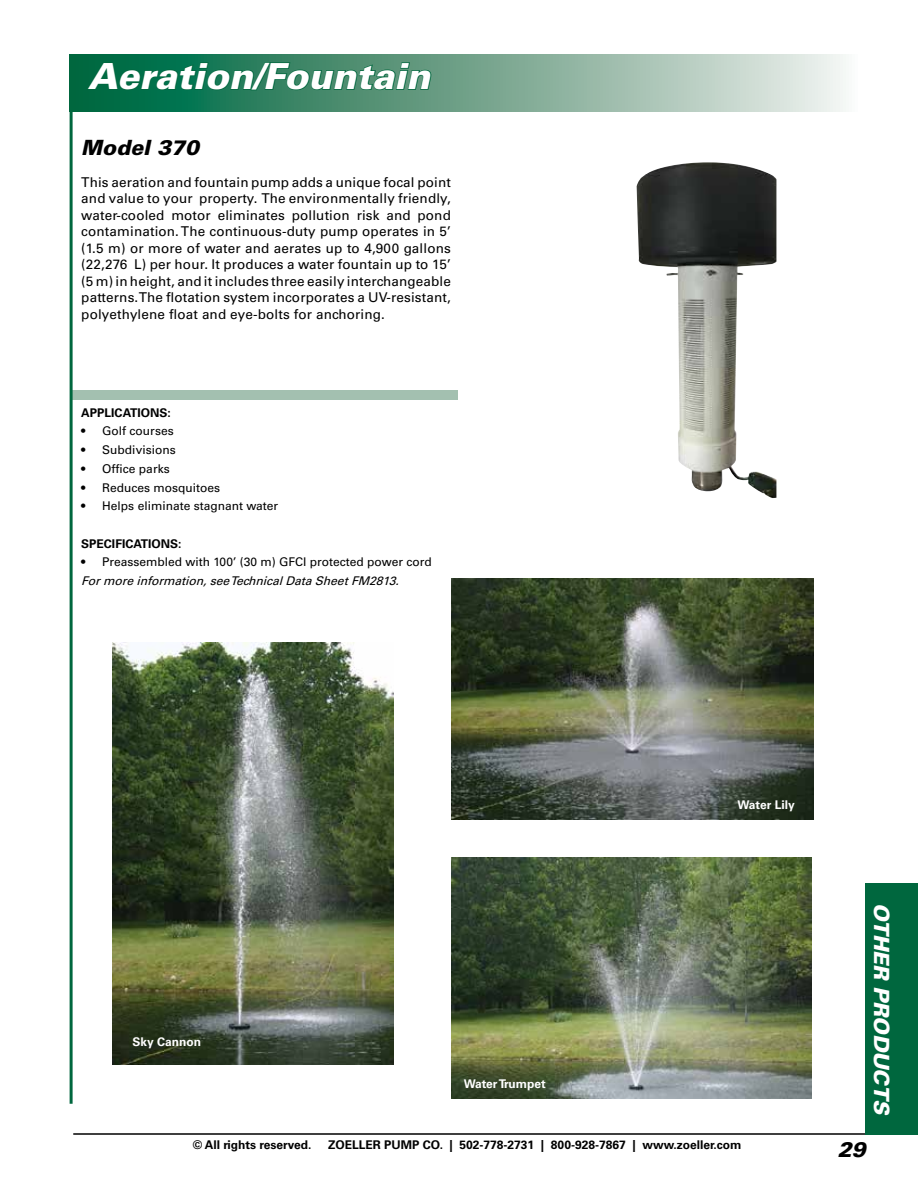
<style>
.page{position:relative;width:918px;height:1188px;background:#fff}
.page>*{position:absolute;margin:0;border:0;box-sizing:border-box;transform-origin:0 0}
.t1{font:italic 900 36px "Univers";color:#fff}
.t2{font:italic 900 21px "Univers";color:#fff}
.t3{font:italic 900 21px "Univers";color:#000}
.t4{font:13.5px/16.5px "Univers";letter-spacing:.01em;color:#000;text-align:justify}
.t5{font:12px "Univers";color:#000}
.t6{font:700 12px "Univers";color:#000}
.t7{font:italic 12px "Univers";color:#000}
.t8{font:700 12px "Univers";color:#fff}
</style>
<div class="page">
<hr style="left:73px;top:1133px;width:793px;height:2px;background:#000">
<div style="left:71px;top:390px;width:386px;height:10px;background:#a3c0b0"></div>
<hr style="left:70px;top:54px;width:3px;height:1050px;background:#00673e">
<svg style="left:73px;top:54px;width:773px;height:58px;background:#83af9b"></svg>
<svg style="left:86px;top:61px;width:347px;height:31px;background:#217a57"></svg>
<img style="left:637px;top:162px;width:139px;height:336px">
<div style="left:865px;top:883px;width:53px;height:251px;background:#00673e"></div>
<img style="left:112px;top:643px;width:281px;height:421px">
<img style="left:451px;top:858px;width:361px;height:240px">
<img style="left:451px;top:579px;width:362px;height:240px">
<h1 class="t1" style="left:88px;top:54px;width:344px">Aeration/Fountain</h1>
<h2 class="t3" style="left:81px;top:134px;width:119px">Model 370</h2>
<p class="t4" style="left:81px;top:174px;width:371px">This aeration and fountain pump adds a unique focal point and value to your property. The environmentally friendly, water-cooled motor eliminates pollution risk and pond contamination. The continuous-duty pump operates in 5’ (1.5 m) or more of water and aerates up to 4,900 gallons (22,276 L) per hour. It produces a water fountain up to 15’ (5 m) in height, and it includes three easily interchangeable patterns. The flotation system incorporates a UV-resistant, polyethylene float and eye-bolts for anchoring.</p>
<p class="t6" style="left:81px;top:405px;width:91px">APPLICATIONS:</p>
<p class="t5" style="left:81px;top:424px;width:94px">• Golf courses</p>
<p class="t5" style="left:81px;top:443px;width:96px">• Subdivisions</p>
<p class="t5" style="left:81px;top:461px;width:90px">• Office parks</p>
<p class="t5" style="left:81px;top:480px;width:140px">• Reduces mosquitoes</p>
<p class="t5" style="left:81px;top:499px;width:198px">• Helps eliminate stagnant water</p>
<p class="t6" style="left:81px;top:536px;width:102px">SPECIFICATIONS:</p>
<p class="t5" style="left:81px;top:555px;width:352px">• Preassembled with 100’ (30 m) GFCI protected power cord</p>
<p class="t7" style="left:81px;top:574px;width:323px">Formoreinformation,seeTechnicalDataSheetFM2813.</p>
<p class="t8" style="left:133px;top:1035px;width:70px">Sky Cannon</p>
<p class="t8" style="left:464px;top:1077px;width:84px">Water Trumpet</p>
<p class="t8" style="left:738px;top:798px;width:59px">Water Lily</p>
<p class="t6" style="left:193px;top:1138px;width:120px">© All rights reserved.</p>
<p class="t6" style="left:328px;top:1138px;width:415px">ZOELLER PUMP CO. | 502-778-2731 | 800-928-7867 | www.zoeller.com</p>
<h2 class="t2" style="left:895px;top:903px;width:214px;rotate:90deg">OTHER PRODUCTS</h2>
<h2 class="t3" style="left:838px;top:1136px;width:30px">29</h2>
</div>
